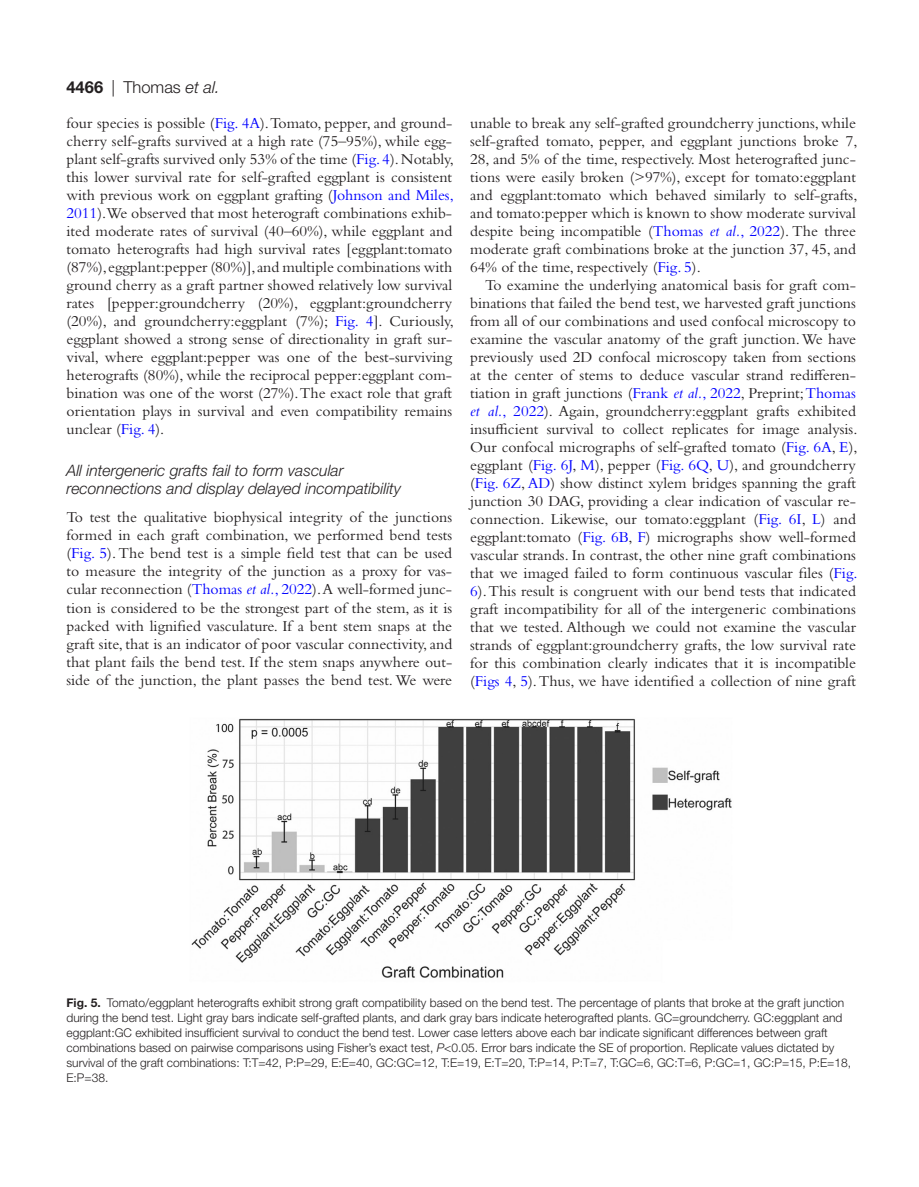
<style>
.page{position:relative;width:919px;height:1187px;background:#fff}
.page>*{position:absolute;margin:0;border:0;box-sizing:border-box;transform-origin:0 0}
.t1{font:300 16.5px "Helvetica Neue LT Std";color:#231f20}
.t2{font:15.75px/18px "Bembo Std";color:#231f20;text-align:justify}
.t3{font:italic 300 15.75px/18px "Helvetica Neue LT Std";color:#231f20}
.t4{font:300 12px/15px "Helvetica Neue LT Std";color:#231f20}
.s1{font-weight:700}
.s2{font-style:italic}
.s3{color:#00f}
.s4{font-style:italic;color:#00f}
</style>
<div class="page">
<img style="left:191px;top:718px;width:541px;height:260px">
<p class="t1" style="left:66px;top:77px;width:155px"><span class="s1">4466</span> | Thomas <span class="s2">et al.</span></p>
<p class="t2" style="left:66px;top:113px;width:389px">four species is possible (<span class="s3">Fig. 4A</span>). Tomato, pepper, and ground&shy;cherry self-grafts survived at a high rate (75–95%), while egg&shy;plant self-grafts survived only 53% of the time (<span class="s3">Fig. 4</span>). Notably, this lower survival rate for self-grafted eggplant is consistent with previous work on eggplant grafting (<span class="s3">Johnson and Miles, 2011</span>).We observed that most heterograft combinations exhib&shy;ited moderate rates of survival (40–60%), while eggplant and tomato heterografts had high survival rates [eggplant:tomato (87%), eggplant:pepper (80%)], and multiple combinations with ground cherry as a graft partner showed relatively low survival rates [pepper:groundcherry (20%), eggplant:groundcherry (20%), and groundcherry:eggplant (7%); <span class="s3">Fig. 4</span>]. Curiously, eggplant showed a strong sense of directionality in graft sur&shy;vival, where eggplant:pepper was one of the best-surviving heterografts (80%), while the reciprocal pepper:eggplant com&shy;bination was one of the worst (27%). The exact role that graft orientation plays in survival and even compatibility remains unclear (<span class="s3">Fig. 4</span>).</p>
<p class="t3" style="left:66px;top:461px;width:336px">All intergeneric grafts fail to form vascular reconnections and display delayed incompatibility</p>
<p class="t2" style="left:66px;top:508px;width:387px">To test the qualitative biophysical integrity of the junctions formed in each graft combination, we performed bend tests (<span class="s3">Fig. 5</span>). The bend test is a simple field test that can be used to measure the integrity of the junction as a proxy for vas&shy;cular reconnection (<span class="s3">Thomas</span> <span class="s4">et al.</span><span class="s3">, 2022</span>). A well-formed junc&shy;tion is considered to be the strongest part of the stem, as it is packed with lignified vasculature. If a bent stem snaps at the graft site, that is an indicator of poor vascular connectivity, and that plant fails the bend test. If the stem snaps anywhere out&shy;side of the junction, the plant passes the bend test. We were</p>
<p class="t2" style="left:470px;top:113px;width:389px">unable to break any self-grafted groundcherry junctions, while self-grafted tomato, pepper, and eggplant junctions broke 7, 28, and 5% of the time, respectively. Most heterografted junc&shy;tions were easily broken (&gt;97%), except for tomato:eggplant and eggplant:tomato which behaved similarly to self-grafts, and tomato:pepper which is known to show moderate survival despite being incompatible (<span class="s3">Thomas</span> <span class="s4">et al.</span><span class="s3">, 2022</span>). The three moderate graft combinations broke at the junction 37, 45, and 64% of the time, respectively (<span class="s3">Fig. 5</span>).</p>
<p class="t2" style="left:470px;top:275px;width:389px;text-indent:15px">To examine the underlying anatomical basis for graft com&shy;binations that failed the bend test, we harvested graft junctions from all of our combinations and used confocal microscopy to examine the vascular anatomy of the graft junction. We have previously used 2D confocal microscopy taken from sections at the center of stems to deduce vascular strand redifferen&shy;tiation in graft junctions (<span class="s3">Frank</span> <span class="s4">et al.</span><span class="s3">, 2022</span>, Preprint; <span class="s3">Thomas </span><span class="s4">et al.</span><span class="s3">, 2022</span>). Again, groundcherry:eggplant grafts exhibited insufficient survival to collect replicates for image analysis.<br>Our confocal micrographs of self-grafted tomato (<span class="s3">Fig. 6A</span>, <span class="s3">E</span>), eggplant (<span class="s3">Fig. 6J</span>, <span class="s3">M</span>), pepper (<span class="s3">Fig. 6Q</span>, <span class="s3">U</span>), and groundcherry (<span class="s3">Fig. 6Z</span>, <span class="s3">AD</span>) show distinct xylem bridges spanning the graft junction 30 DAG, providing a clear indication of vascular re&shy;connection. Likewise, our tomato:eggplant (<span class="s3">Fig. 6I</span>, <span class="s3">L</span>) and eggplant:tomato (<span class="s3">Fig. 6B</span>, <span class="s3">F</span>) micrographs show well-formed vascular strands. In contrast, the other nine graft combinations that we imaged failed to form continuous vascular files (<span class="s3">Fig.<br>6</span>). This result is congruent with our bend tests that indicated graft incompatibility for all of the intergeneric combinations that we tested. Although we could not examine the vascular strands of eggplant:groundcherry grafts, the low survival rate for this combination clearly indicates that it is incompatible (<span class="s3">Figs 4</span>, <span class="s3">5</span>). Thus, we have identified a collection of nine graft</p>
<p class="t4" style="left:66px;top:994px;width:786px"><span class="s1">Fig. 5.</span> Tomato/eggplant heterografts exhibit strong graft compatibility based on the bend test. The percentage of plants that broke at the graft junction during the bend test. Light gray bars indicate self-grafted plants, and dark gray bars indicate heterografted plants. GC=groundcherry. GC:eggplant and eggplant:GC exhibited insufficient survival to conduct the bend test. Lower case letters above each bar indicate significant differences between graft combinations based on pairwise comparisons using Fisher’s exact test, <span class="s2">P</span>&lt;0.05. Error bars indicate the SE of proportion. Replicate values dictated by survival of the graft combinations: T:T=42, P:P=29, E:E=40, GC:GC=12, T:E=19, E:T=20, T:P=14, P:T=7, T:GC=6, GC:T=6, P:GC=1, GC:P=15, P:E=18, E:P=38.</p>
</div>
